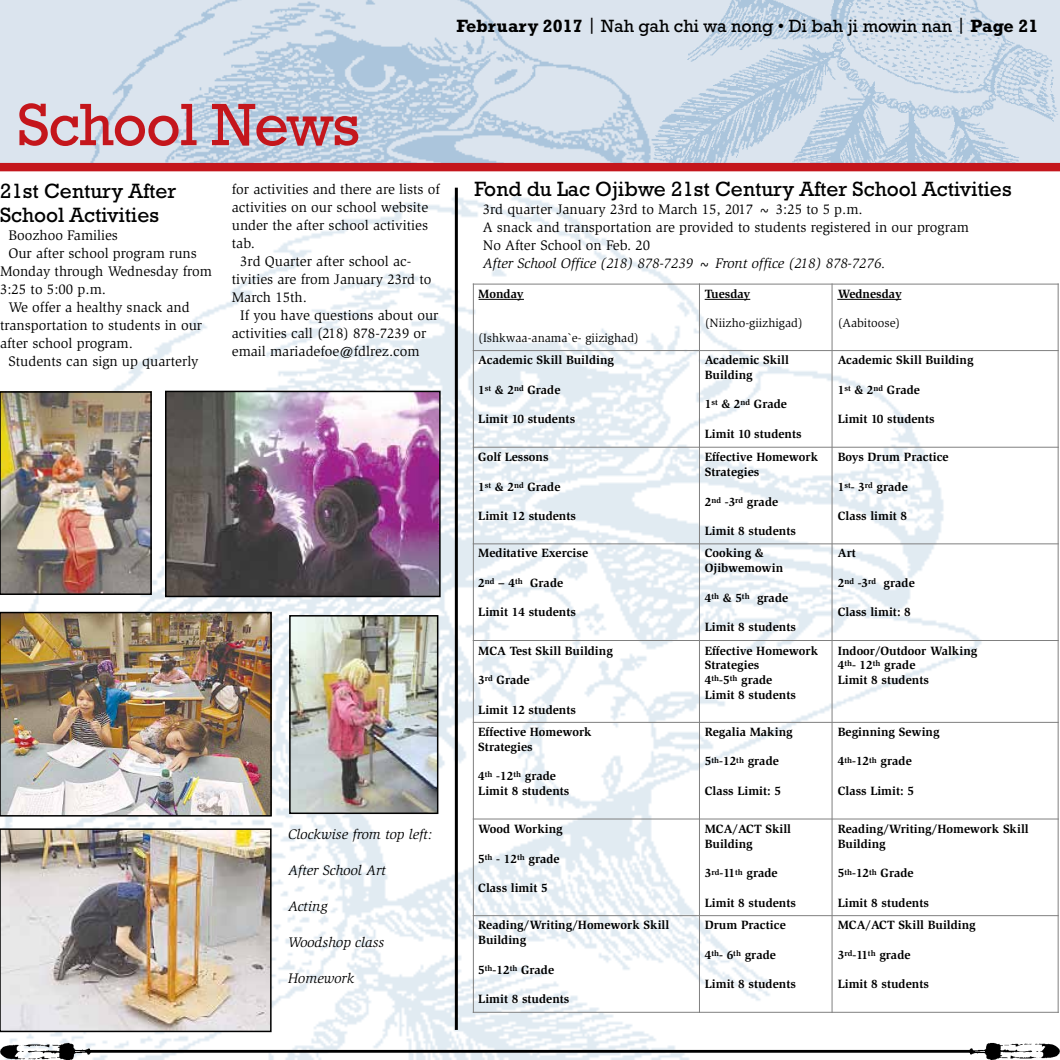
<style>
.page{position:relative;width:1060px;height:1060px;background:#fff}
.page>*{position:absolute;margin:0;border:0;box-sizing:border-box;transform-origin:0 0}
.t1{font:60.75px "Rockwell Std";color:#c4161c}
.t2{font:21px/24px "Rockwell Std";color:#000}
.t3{font:18px "Rockwell Std";color:#000}
.t4{font:14.25px/18px "Slimbach Std";color:#000}
.t5{font:italic 14.25px "Slimbach Std";color:#000}
.t6{font:700 12.3px/14.7px "Slimbach Std";color:#000}
.t7{font:12.3px "Slimbach Std";color:#000}
.s1{font-weight:700}
</style>
<div class="page">
<img style="left:0;top:171px;width:996px;height:888px">
<div style="left:0;top:0;width:1059px;height:169px;background:#dbe4ee"></div>
<img style="left:56px;top:0;width:577px;height:163px">
<img style="left:633px;top:0;width:426px;height:163px">
<div style="left:0;top:163px;width:1059px;height:8px;background:#c4161c"></div>
<img style="left:0;top:1041px;width:92px;height:18px">
<img style="left:967px;top:1041px;width:92px;height:18px">
<hr style="left:89px;top:1049px;width:881px;height:3px;background:#000">
<hr style="left:478px;top:299px;width:45px;height:1px;background:#000">
<hr style="left:704px;top:299px;width:46px;height:1px;background:#000">
<hr style="left:837px;top:299px;width:64px;height:1px;background:#000">
<hr style="left:699px;top:283px;width:1px;height:729px;background:#808080">
<hr style="left:831px;top:283px;width:1px;height:729px;background:#808080">
<hr style="left:472px;top:350px;width:586px;height:1px;background:#808080">
<hr style="left:472px;top:447px;width:586px;height:1px;background:#808080">
<hr style="left:472px;top:543px;width:586px;height:1px;background:#808080">
<hr style="left:472px;top:640px;width:586px;height:1px;background:#808080">
<hr style="left:472px;top:721px;width:586px;height:1px;background:#808080">
<hr style="left:472px;top:818px;width:586px;height:1px;background:#808080">
<hr style="left:472px;top:915px;width:586px;height:1px;background:#808080">
<hr style="left:473px;top:283px;width:1px;height:729px;background:#808080">
<hr style="left:1057px;top:283px;width:1px;height:729px;background:#808080">
<hr style="left:472px;top:284px;width:586px;height:1px;background:#808080">
<hr style="left:472px;top:1011px;width:586px;height:1px;background:#808080">
<hr style="left:454px;top:188px;width:3px;height:841px;background:#000">
<img style="left:3px;top:394px;width:146px;height:197px">
<div style="left:0;top:391px;width:152px;height:203px;border:2px solid #000"></div>
<img style="left:168px;top:393px;width:269px;height:201px">
<div style="left:165px;top:390px;width:275px;height:207px;border:2px solid #000"></div>
<img style="left:3px;top:614px;width:266px;height:199px">
<div style="left:0;top:611px;width:272px;height:205px;border:2px solid #000"></div>
<img style="left:292px;top:618px;width:143px;height:192px">
<div style="left:289px;top:615px;width:149px;height:198px;border:2px solid #000"></div>
<img style="left:3px;top:831px;width:265px;height:197px">
<div style="left:0;top:828px;width:271px;height:203px;border:2px solid #000"></div>
<h3 class="t3" style="left:456px;top:15px;width:583px"><span class="s1">February 2017</span> | Nah gah chi wa nong • Di bah ji mowin nan | <span class="s1">Page 21</span></h3>
<h1 class="t1" style="left:17px;top:89px;width:344px">School News</h1>
<h2 class="t2" style="left:0;top:178px;width:178px">21st Century After<br>School Activities</h2>
<p class="t4" style="left:8px;top:226px;width:111px">Boozhoo Families</p>
<p class="t4" style="left:8px;top:244px;width:190px">Our after school program runs</p>
<p class="t4" style="left:0;top:262px;width:213px">Monday through Wednesday from</p>
<p class="t4" style="left:0;top:280px;width:107px">3:25 to 5:00 p.m.</p>
<p class="t4" style="left:8px;top:298px;width:183px">We offer a healthy snack and</p>
<p class="t4" style="left:0;top:316px;width:203px">transportation to students in our</p>
<p class="t4" style="left:0;top:334px;width:134px">after school program.</p>
<p class="t4" style="left:8px;top:352px;width:192px">Students can sign up quarterly</p>
<p class="t4" style="left:232px;top:180px;width:210px">for activities and there are lists of</p>
<p class="t4" style="left:232px;top:198px;width:198px">activities on our school website</p>
<p class="t4" style="left:232px;top:216px;width:198px">under the after school activities</p>
<p class="t4" style="left:232px;top:234px;width:25px">tab.</p>
<p class="t4" style="left:240px;top:252px;width:172px">3rd Quarter after school ac-</p>
<p class="t4" style="left:232px;top:270px;width:201px">tivities are from January 23rd to</p>
<p class="t4" style="left:232px;top:288px;width:77px">March 15th.</p>
<p class="t4" style="left:240px;top:306px;width:200px">If you have questions about our</p>
<p class="t4" style="left:232px;top:324px;width:196px">activities call (218) 878-7239 or</p>
<p class="t4" style="left:232px;top:342px;width:189px">email mariadefoe@fdlrez.com</p>
<p class="t5" style="left:288px;top:825px;width:145px">Clockwise from top left:</p>
<p class="t5" style="left:288px;top:861px;width:99px">After School Art</p>
<p class="t5" style="left:288px;top:897px;width:41px">Acting</p>
<p class="t5" style="left:288px;top:933px;width:98px">Woodshop class</p>
<p class="t5" style="left:288px;top:969px;width:68px">Homework</p>
<h2 class="t2" style="left:474px;top:176px;width:538px">Fond du Lac Ojibwe 21st Century After School Activities</h2>
<p class="t4" style="left:482px;top:200px;width:487px">3rd quarter January 23rd to March 15, 2017 ~ 3:25 to 5 p.m.<br>A snack and transportation are provided to students registered in our program<br>No After School on Feb. 20</p>
<p class="t5" style="left:482px;top:255px;width:404px">After School Office (218) 878-7239 ~ Front office (218) 878-7276.</p>
<p class="t6" style="left:478px;top:286px;width:47px">Monday</p>
<p class="t7" style="left:478px;top:331px;width:162px">(Ishkwaa-anama`e- giizighad)</p>
<p class="t6" style="left:704px;top:286px;width:47px">Tuesday</p>
<p class="t7" style="left:704px;top:316px;width:99px">(Niizho-giizhigad)</p>
<p class="t6" style="left:837px;top:286px;width:65px">Wednesday</p>
<p class="t7" style="left:837px;top:316px;width:64px">(Aabitoose)</p>
<p class="t6" style="left:478px;top:352px;width:137px">Academic Skill Building</p>
<p class="t6" style="left:478px;top:382px;width:84px">1<sup>st</sup> &amp; 2<sup>nd</sup> Grade</p>
<p class="t6" style="left:478px;top:411px;width:98px">Limit 10 students</p>
<p class="t6" style="left:478px;top:449px;width:72px">Golf Lessons</p>
<p class="t6" style="left:478px;top:479px;width:84px">1<sup>st</sup> &amp; 2<sup>nd</sup> Grade</p>
<p class="t6" style="left:478px;top:508px;width:99px">Limit 12 students</p>
<p class="t6" style="left:478px;top:545px;width:111px">Meditative Exercise</p>
<p class="t6" style="left:478px;top:575px;width:86px">2<sup>nd</sup> – 4<sup>th</sup> Grade</p>
<p class="t6" style="left:478px;top:604px;width:99px">Limit 14 students</p>
<p class="t6" style="left:478px;top:643px;width:136px">MCA Test Skill Building</p>
<p class="t6" style="left:478px;top:672px;width:53px">3<sup>rd</sup> Grade</p>
<p class="t6" style="left:478px;top:702px;width:99px">Limit 12 students</p>
<p class="t6" style="left:478px;top:724px;width:115px">Effective Homework<br>Strategies</p>
<p class="t6" style="left:478px;top:768px;width:93px">4<sup>th</sup> -12<sup>th</sup> grade<br>Limit 8 students</p>
<p class="t6" style="left:478px;top:821px;width:86px">Wood Working</p>
<p class="t6" style="left:478px;top:850px;width:83px">5<sup>th</sup> - 12<sup>th</sup> grade</p>
<p class="t6" style="left:478px;top:880px;width:71px">Class limit 5</p>
<p class="t6" style="left:478px;top:917px;width:192px">Reading/Writing/Homework Skill<br>Building</p>
<p class="t6" style="left:478px;top:961px;width:77px">5<sup>th</sup>-12<sup>th</sup> Grade</p>
<p class="t6" style="left:478px;top:991px;width:93px">Limit 8 students</p>
<p class="t6" style="left:704px;top:352px;width:86px">Academic Skill<br>Building</p>
<p class="t6" style="left:704px;top:397px;width:84px">1<sup>st</sup> &amp; 2<sup>nd</sup> Grade</p>
<p class="t6" style="left:704px;top:426px;width:98px">Limit 10 students</p>
<p class="t6" style="left:704px;top:449px;width:115px">Effective Homework<br>Strategies</p>
<p class="t6" style="left:704px;top:494px;width:75px">2<sup>nd</sup> -3<sup>rd</sup> grade</p>
<p class="t6" style="left:704px;top:523px;width:93px">Limit 8 students</p>
<p class="t6" style="left:704px;top:545px;width:80px">Cooking &amp;<br>Ojibwemowin</p>
<p class="t6" style="left:704px;top:590px;width:85px">4<sup>th</sup> &amp; 5<sup>th</sup> grade</p>
<p class="t6" style="left:704px;top:619px;width:93px">Limit 8 students</p>
<p class="t6" style="left:837px;top:352px;width:137px">Academic Skill Building</p>
<p class="t6" style="left:837px;top:382px;width:84px">1<sup>st</sup> &amp; 2<sup>nd</sup> Grade</p>
<p class="t6" style="left:837px;top:411px;width:98px">Limit 10 students</p>
<p class="t6" style="left:837px;top:449px;width:112px">Boys Drum Practice</p>
<p class="t6" style="left:837px;top:479px;width:71px">1<sup>st</sup>- 3<sup>rd</sup> grade</p>
<p class="t6" style="left:837px;top:508px;width:71px">Class limit 8</p>
<p class="t6" style="left:837px;top:545px;width:20px">Art</p>
<p class="t6" style="left:837px;top:575px;width:78px">2<sup>nd</sup> -3<sup>rd</sup> grade</p>
<p class="t6" style="left:837px;top:604px;width:75px">Class limit: 8</p>
<p class="t6" style="left:704px;top:643px;width:115px">Effective Homework<br>Strategies<br>4<sup>th</sup>-5<sup>th</sup> grade<br>Limit 8 students</p>
<p class="t6" style="left:837px;top:643px;width:141px">Indoor/Outdoor Walking<br>4<sup>th</sup>- 12<sup>th</sup> grade<br>Limit 8 students</p>
<p class="t6" style="left:704px;top:724px;width:89px">Regalia Making</p>
<p class="t6" style="left:704px;top:753px;width:76px">5<sup>th</sup>-12<sup>th</sup> grade</p>
<p class="t6" style="left:704px;top:783px;width:78px">Class Limit: 5</p>
<p class="t6" style="left:704px;top:821px;width:88px">MCA/ACT Skill<br>Building</p>
<p class="t6" style="left:704px;top:865px;width:74px">3<sup>rd</sup>-11<sup>th</sup> grade</p>
<p class="t6" style="left:704px;top:895px;width:93px">Limit 8 students</p>
<p class="t6" style="left:704px;top:917px;width:83px">Drum Practice</p>
<p class="t6" style="left:704px;top:946px;width:73px">4<sup>th</sup>- 6<sup>th</sup> grade</p>
<p class="t6" style="left:704px;top:976px;width:93px">Limit 8 students</p>
<p class="t6" style="left:837px;top:724px;width:103px">Beginning Sewing</p>
<p class="t6" style="left:837px;top:753px;width:76px">4<sup>th</sup>-12<sup>th</sup> grade</p>
<p class="t6" style="left:837px;top:783px;width:78px">Class Limit: 5</p>
<p class="t6" style="left:837px;top:821px;width:192px">Reading/Writing/Homework Skill<br>Building</p>
<p class="t6" style="left:837px;top:865px;width:77px">5<sup>th</sup>-12<sup>th</sup> Grade</p>
<p class="t6" style="left:837px;top:895px;width:93px">Limit 8 students</p>
<p class="t6" style="left:837px;top:917px;width:139px">MCA/ACT Skill Building</p>
<p class="t6" style="left:837px;top:946px;width:74px">3<sup>rd</sup>-11<sup>th</sup> grade</p>
<p class="t6" style="left:837px;top:976px;width:93px">Limit 8 students</p>
</div>
